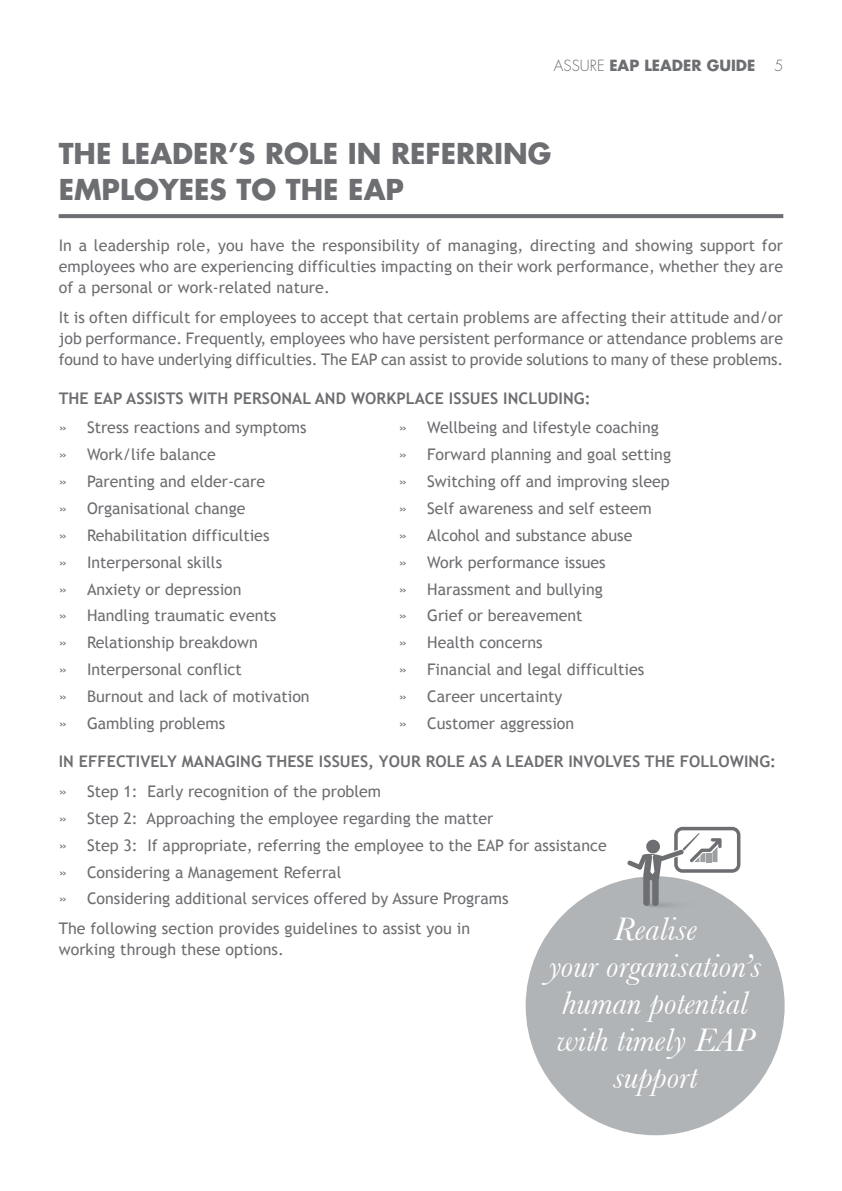
<style>
.page{position:relative;width:842px;height:1191px;background:#fff}
.page>*{position:absolute;margin:0;border:0;box-sizing:border-box;transform-origin:0 0}
.t1{font:italic 34px/37px "Baskerville";color:#fff;text-align:center}
.t2{font:700 28px/36px "Futura CE";color:#6d6e71}
.t3{font:16px/21.2px "Trebuchet MS";color:#6d6e71;text-align:justify}
.t4{font:700 16px "Trebuchet MS";letter-spacing:.005em;color:#6d6e71}
.t5{font:700 15px "Futura CE";color:#6d6e71}
.s1{font-weight:300}
</style>
<div class="page">
<svg style="left:59px;top:214px;width:724px;height:4px;background:#707174"></svg>
<div style="left:526px;top:876px;width:259px;height:259px;background:#b1b4b6;border-radius:50%"></div>
<img style="left:648px;top:903px;width:23px;height:4px">
<div style="left:643px;top:875px;width:7px;height:31px;background:#6d6e71;border-radius:3px"></div>
<div style="left:652px;top:875px;width:7px;height:31px;background:#6d6e71;border-radius:3px"></div>
<svg style="left:627px;top:827px;width:113px;height:54px"></svg>
<p class="t5" style="left:554px;top:54px;width:231px"><span class="s1">ASSURE</span> EAP LEADER GUIDE <span class="s1">5</span></p>
<h2 class="t2" style="left:59px;top:134px;width:494px">THE LEADER’S ROLE IN REFERRING<br>EMPLOYEES TO THE EAP</h2>
<p class="t3" style="left:59px;top:235px;width:726px">In a leadership role, you have the responsibility of managing, directing and showing support for employees who are experiencing difficulties impacting on their work performance, whether they are of a personal or work-related nature.</p>
<p class="t3" style="left:59px;top:307px;width:726px">It is often difficult for employees to accept that certain problems are affecting their attitude and/or job performance. Frequently, employees who have persistent performance or attendance problems are found to have underlying difficulties. The EAP can assist to provide solutions to many of these problems.</p>
<p class="t4" style="left:59px;top:388px;width:533px">THE EAP ASSISTS WITH PERSONAL AND WORKPLACE ISSUES INCLUDING:</p>
<p class="t3" style="left:59px;top:417px;width:250px">» Stress reactions and symptoms</p>
<p class="t3" style="left:399px;top:417px;width:261px">» Wellbeing and lifestyle coaching</p>
<p class="t3" style="left:59px;top:444px;width:159px">» Work/life balance</p>
<p class="t3" style="left:399px;top:444px;width:274px">» Forward planning and goal setting</p>
<p class="t3" style="left:59px;top:471px;width:208px">» Parenting and elder-care</p>
<p class="t3" style="left:399px;top:471px;width:272px">» Switching off and improving sleep</p>
<p class="t3" style="left:59px;top:498px;width:188px">» Organisational change</p>
<p class="t3" style="left:399px;top:498px;width:254px">» Self awareness and self esteem</p>
<p class="t3" style="left:59px;top:525px;width:212px">» Rehabilitation difficulties</p>
<p class="t3" style="left:399px;top:525px;width:235px">» Alcohol and substance abuse</p>
<p class="t3" style="left:59px;top:551px;width:165px">» Interpersonal skills</p>
<p class="t3" style="left:399px;top:551px;width:208px">» Work performance issues</p>
<p class="t3" style="left:59px;top:578px;width:184px">» Anxiety or depression</p>
<p class="t3" style="left:399px;top:578px;width:205px">» Harassment and bullying</p>
<p class="t3" style="left:59px;top:605px;width:219px">» Handling traumatic events</p>
<p class="t3" style="left:399px;top:605px;width:185px">» Grief or bereavement</p>
<p class="t3" style="left:59px;top:632px;width:201px">» Relationship breakdown</p>
<p class="t3" style="left:399px;top:632px;width:145px">» Health concerns</p>
<p class="t3" style="left:59px;top:659px;width:185px">» Interpersonal conflict</p>
<p class="t3" style="left:399px;top:659px;width:247px">» Financial and legal difficulties</p>
<p class="t3" style="left:59px;top:686px;width:252px">» Burnout and lack of motivation</p>
<p class="t3" style="left:399px;top:686px;width:165px">» Career uncertainty</p>
<p class="t3" style="left:59px;top:713px;width:168px">» Gambling problems</p>
<p class="t3" style="left:399px;top:713px;width:177px">» Customer aggression</p>
<p class="t4" style="left:59px;top:751px;width:719px">IN EFFECTIVELY MANAGING THESE ISSUES, YOUR ROLE AS A LEADER INVOLVES THE FOLLOWING:</p>
<p class="t3" style="left:59px;top:778px;width:549px;line-height:26.8px;text-align:left">» Step 1: Early recognition of the problem<br>» Step 2: Approaching the employee regarding the matter<br>» Step 3: If appropriate, referring the employee to the EAP for assistance » Considering a Management Referral<br>» Considering additional services offered by Assure Programs</p>
<p class="t3" style="left:59px;top:918px;width:413px">The following section provides guidelines to assist you in working through these options.</p>
<h1 class="t1" style="left:549px;top:910px;width:213px">Realise<br>your organisation’s human potential with timely EAP support</h1>
</div>
